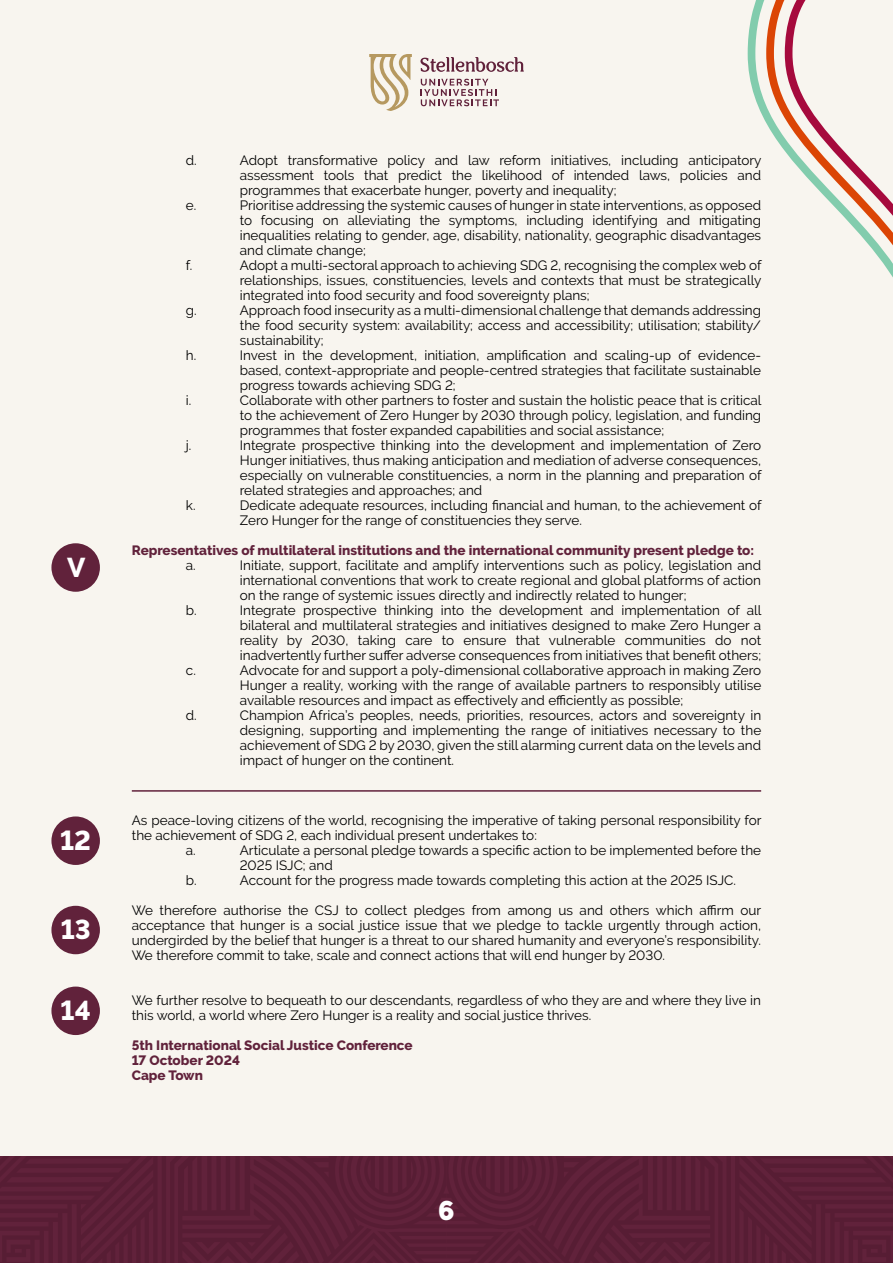
<style>
.page{position:relative;width:893px;height:1263px;background:#fff}
.page>*{position:absolute;margin:0;border:0;box-sizing:border-box;transform-origin:0 0}
.t1{font:800 27.15px "Raleway";color:#fff}
.t2{font:900 27px "Raleway";color:#fff}
.t3{font:13.5px/15px "Raleway";color:#000;text-align:justify}
.t4{font:800 13.5px/15px "Raleway";color:#61223b}
</style>
<div class="page">
<div style="left:446px;top:1156px;width:447px;height:107px;background:#5b1f36"></div>
<div style="left:0;top:1156px;width:446px;height:107px;background:#5b1f36"></div>
<div style="left:0;top:0;width:893px;height:1155px;background:#f8f5ef"></div>
<svg style="left:369px;top:54px;width:43px;height:57px"></svg>
<svg style="left:420px;top:57px;width:104px;height:15px"></svg>
<svg style="left:421px;top:79px;width:78px;height:27px"></svg>
<svg style="left:748px;top:0;width:145px;height:277px"></svg>
<hr style="left:132px;top:790px;width:629px;height:2px;background:#61223b">
<div style="left:51px;top:543px;width:49px;height:49px;background:#61223b;border-radius:50%"></div>
<div style="left:51px;top:816px;width:49px;height:49px;background:#61223b;border-radius:50%"></div>
<div style="left:51px;top:906px;width:49px;height:48px;background:#61223b;border-radius:50%"></div>
<div style="left:51px;top:986px;width:49px;height:49px;background:#61223b;border-radius:50%"></div>
<h1 class="t1" style="left:67px;top:552px;width:20px">V</h1>
<h1 class="t1" style="left:60px;top:825px;width:32px">12</h1>
<h1 class="t1" style="left:61px;top:914px;width:31px">13</h1>
<h1 class="t1" style="left:61px;top:995px;width:32px">14</h1>
<p class="t3" style="left:186px;top:153px;width:12px">d.</p>
<p class="t3" style="left:240px;top:153px;width:523px">Adopt transformative policy and law reform initiatives, including anticipatory assessment tools that predict the likelihood of intended laws, policies and programmes that exacerbate hunger, poverty and inequality;</p>
<p class="t3" style="left:186px;top:198px;width:12px">e.</p>
<p class="t3" style="left:240px;top:198px;width:523px">Prioritise addressing the systemic causes of hunger in state interventions, as opposed to focusing on alleviating the symptoms, including identifying and mitigating inequalities relating to gender, age, disability, nationality, geographic disadvantages and climate change;</p>
<p class="t3" style="left:186px;top:258px;width:8px">f.</p>
<p class="t3" style="left:240px;top:258px;width:523px">Adopt a multi-sectoral approach to achieving SDG 2, recognising the complex web of relationships, issues, constituencies, levels and contexts that must be strategically integrated into food security and food sovereignty plans;</p>
<p class="t3" style="left:186px;top:303px;width:12px">g.</p>
<p class="t3" style="left:240px;top:303px;width:523px">Approach food insecurity as a multi-dimensional challenge that demands addressing the food security system: availability; access and accessibility; utilisation; stability/ sustainability;</p>
<p class="t3" style="left:186px;top:348px;width:12px">h.</p>
<p class="t3" style="left:240px;top:348px;width:523px">Invest in the development, initiation, amplification and scaling-up of evidence&shy;based, context-appropriate and people-centred strategies that facilitate sustainable progress towards achieving SDG 2;</p>
<p class="t3" style="left:186px;top:393px;width:7px">i.</p>
<p class="t3" style="left:240px;top:393px;width:523px">Collaborate with other partners to foster and sustain the holistic peace that is critical to the achievement of Zero Hunger by 2030 through policy, legislation, and funding programmes that foster expanded capabilities and social assistance;</p>
<p class="t3" style="left:186px;top:438px;width:7px">j.</p>
<p class="t3" style="left:240px;top:438px;width:523px">Integrate prospective thinking into the development and implementation of Zero Hunger initiatives, thus making anticipation and mediation of adverse consequences, especially on vulnerable constituencies, a norm in the planning and preparation of related strategies and approaches; and</p>
<p class="t3" style="left:186px;top:498px;width:11px">k.</p>
<p class="t3" style="left:240px;top:498px;width:523px">Dedicate adequate resources, including financial and human, to the achievement of<br>Zero Hunger for the range of constituencies they serve.</p>
<p class="t4" style="left:132px;top:543px;width:624px">Representatives of multilateral institutions and the international community present pledge to:</p>
<p class="t3" style="left:186px;top:558px;width:11px">a.</p>
<p class="t3" style="left:240px;top:558px;width:523px">Initiate, support, facilitate and amplify interventions such as policy, legislation and international conventions that work to create regional and global platforms of action on the range of systemic issues directly and indirectly related to hunger;</p>
<p class="t3" style="left:186px;top:603px;width:12px">b.</p>
<p class="t3" style="left:240px;top:603px;width:523px">Integrate prospective thinking into the development and implementation of all bilateral and multilateral strategies and initiatives designed to make Zero Hunger a reality by 2030, taking care to ensure that vulnerable communities do not inadvertently further suffer adverse consequences from initiatives that benefit others;</p>
<p class="t3" style="left:186px;top:663px;width:11px">c.</p>
<p class="t3" style="left:240px;top:663px;width:523px">Advocate for and support a poly-dimensional collaborative approach in making Zero Hunger a reality, working with the range of available partners to responsibly utilise available resources and impact as effectively and efficiently as possible;</p>
<p class="t3" style="left:186px;top:708px;width:12px">d.</p>
<p class="t3" style="left:240px;top:708px;width:523px">Champion Africa’s peoples, needs, priorities, resources, actors and sovereignty in designing, supporting and implementing the range of initiatives necessary to the achievement of SDG 2 by 2030, given the still alarming current data on the levels and impact of hunger on the continent.</p>
<p class="t3" style="left:132px;top:813px;width:631px">As peace-loving citizens of the world, recognising the imperative of taking personal responsibility for</p>
<p class="t3" style="left:132px;top:828px;width:407px">the achievement of SDG 2, each individual present undertakes to:</p>
<p class="t3" style="left:186px;top:843px;width:11px">a.</p>
<p class="t3" style="left:240px;top:843px;width:523px">Articulate a personal pledge towards a specific action to be implemented before the<br>2025 ISJC; and</p>
<p class="t3" style="left:186px;top:873px;width:12px">b.</p>
<p class="t3" style="left:240px;top:873px;width:498px">Account for the progress made towards completing this action at the 2025 ISJC.</p>
<p class="t3" style="left:132px;top:903px;width:631px">We therefore authorise the CSJ to collect pledges from among us and others which affirm our acceptance that hunger is a social justice issue that we pledge to tackle urgently through action, undergirded by the belief that hunger is a threat to our shared humanity and everyone’s responsibility.<br>We therefore commit to take, scale and connect actions that will end hunger by 2030.</p>
<p class="t3" style="left:132px;top:993px;width:631px">We further resolve to bequeath to our descendants, regardless of who they are and where they live in this world, a world where Zero Hunger is a reality and social justice thrives.</p>
<p class="t4" style="left:132px;top:1038px;width:282px">5th International Social Justice Conference<br>17 October 2024<br>Cape Town</p>
<h2 class="t2" style="left:438px;top:1195px;width:18px">6</h2>
</div>
